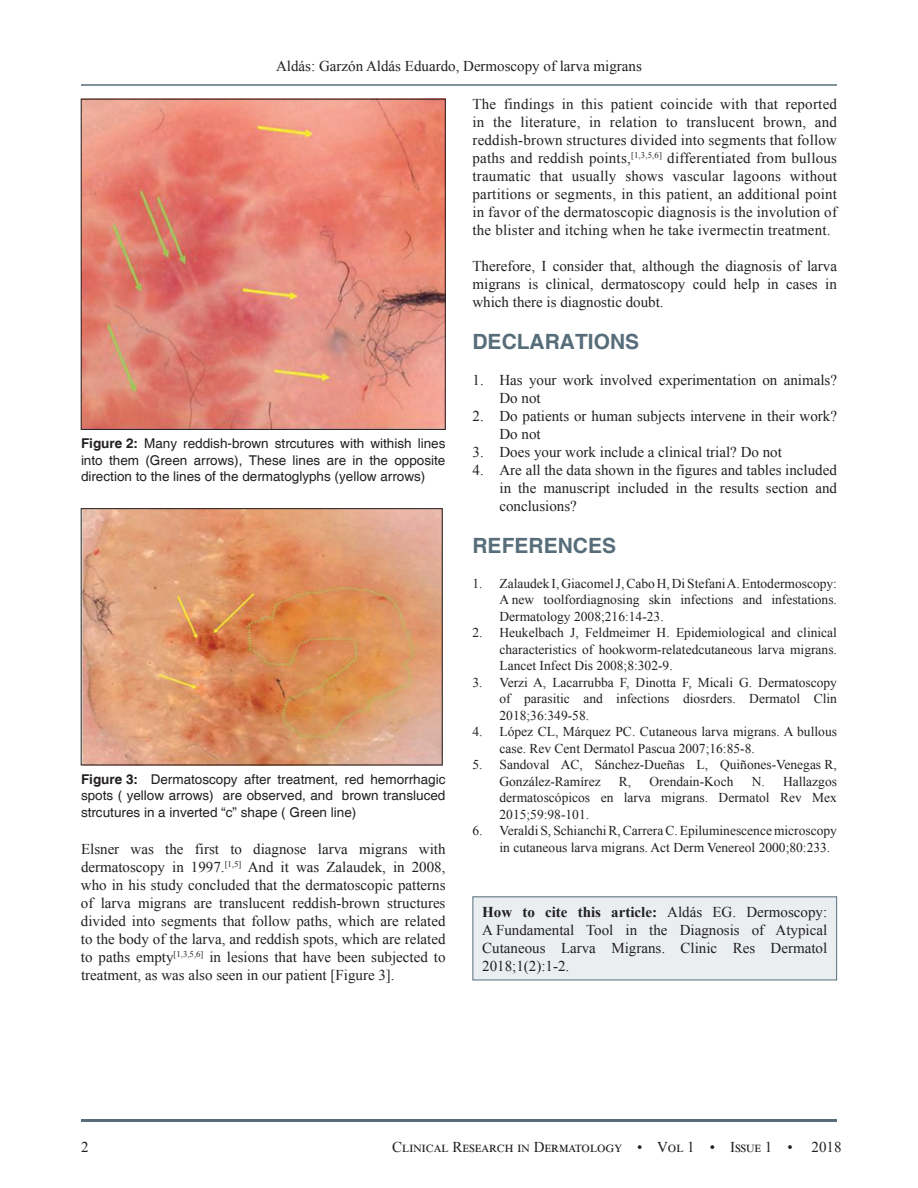
<style>
.page{position:relative;width:918px;height:1188px;background:#fff}
.page>*{position:absolute;margin:0;border:0;box-sizing:border-box;transform-origin:0 0}
.t1{font:700 21px "Helvetica";color:#576e7a}
.t2{font:15px/18px "Times New Roman";color:#231f20;text-align:justify}
.t3{font:13.5px/16.5px "Times New Roman";color:#231f20;text-align:justify}
.t4{font:13.5px/16.5px "Helvetica";color:#231f20;text-align:justify}
.s1{font-weight:700}
</style>
<div class="page">
<hr style="left:81px;top:84px;width:756px;height:2px;background:#576e7a">
<hr style="left:81px;top:1119px;width:756px;height:3px;background:#576e7a">
<div style="left:473px;top:897px;width:364px;height:83px;background:#eaeef0"></div>
<div style="left:472px;top:896px;width:365px;height:84px;border:1px solid #576e7a"></div>
<img style="left:83px;top:101px;width:361px;height:327px">
<div style="left:81px;top:99px;width:365px;height:331px;border:1px solid #231f20"></div>
<img style="left:83px;top:510px;width:357px;height:253px">
<p class="t2" style="left:276px;top:57px;width:367px">Aldás: Garzón Aldás Eduardo, Dermoscopy of larva migrans</p>
<p class="t4" style="left:81px;top:436px;width:366px"><span class="s1">FIGURE 2:</span> Many reddish-brown strcutures with withish lines into them (Green arrows), These lines are in the opposite direction to the lines of the dermatoglyphs (yellow arrows)</p>
<p class="t4" style="left:81px;top:771px;width:366px"><span class="s1">FIGURE 3:</span> Dermatoscopy after treatment, red hemorrhagic spots ( yellow arrows) are observed, and brown transluced strcutures in a inverted “c” shape ( Green line)</p>
<p class="t2" style="left:472px;top:95px;width:366px">The findings in this patient coincide with that reported in the literature, in relation to translucent brown, and reddish-brown structures divided into segments that follow paths and reddish points,<sup>[1,3,5,6]</sup> differentiated from bullous traumatic that usually shows vascular lagoons without partitions or segments, in this patient, an additional point in favor of the dermatoscopic diagnosis is the involution of the blister and itching when he take ivermectin treatment.</p>
<p class="t2" style="left:472px;top:257px;width:366px">Therefore, I consider that, although the diagnosis of larva migrans is clinical, dermatoscopy could help in cases in which there is diagnostic doubt.</p>
<h1 class="t1" style="left:472px;top:329px;width:30px">DECLA</h1>
<h1 class="t1" style="left:545px;top:329px;width:96px">RATIONS</h1>
<p class="t2" style="left:500px;top:371px;width:339px;text-indent:-27px">1. Has your work involved experimentation on animals?<br>Do not</p>
<p class="t2" style="left:500px;top:407px;width:339px;text-indent:-27px">2. Do patients or human subjects intervene in their work?<br>Do not</p>
<p class="t2" style="left:472px;top:443px;width:311px">3. Does your work include a clinical trial? Do not</p>
<p class="t2" style="left:500px;top:461px;width:339px;text-indent:-27px">4. Are all the data shown in the figures and tables included in the manuscript included in the results section and conclusions?</p>
<h1 class="t1" style="left:472px;top:533px;width:15px">REFE</h1>
<h1 class="t1" style="left:529px;top:533px;width:89px">RENCES</h1>
<p class="t3" style="left:500px;top:575px;width:339px;text-indent:-27px">1. Zalaudek I, Giacomel J, Cabo H, Di Stefani A. Entodermoscopy:<br>A new toolfordiagnosing skin infections and infestations.<br>Dermatology 2008;216:14-23.</p>
<p class="t3" style="left:500px;top:624px;width:339px;text-indent:-27px">2. Heukelbach J, Feldmeimer H. Epidemiological and clinical characteristics of hookworm-relatedcutaneous larva migrans.<br>Lancet Infect Dis 2008;8:302-9.</p>
<p class="t3" style="left:500px;top:674px;width:339px;text-indent:-27px">3. Verzi A, Lacarrubba F, Dinotta F, Micali G. Dermatoscopy of parasitic and infections diosrders. Dermatol Clin 2018;36:349-58.</p>
<p class="t3" style="left:500px;top:723px;width:339px;text-indent:-27px">4. López CL, Márquez PC. Cutaneous larva migrans. A bullous case. Rev Cent Dermatol Pascua 2007;16:85-8.</p>
<p class="t3" style="left:500px;top:756px;width:339px;text-indent:-27px">5. Sandoval AC, Sánchez-Dueñas L, Quiñones-Venegas R,<br>González-Ramírez</p>
<p class="t3" style="left:500px;top:773px;width:339px;text-indent:252px">N. Hallazgos dermatoscópicos en larva migrans. Dermatol Rev Mex 2015;59:98-101.</p>
<p class="t3" style="left:472px;top:822px;width:366px">6. Veraldi S, Schianchi R, Carrera C. Epiluminescence microscopy</p>
<p class="t3" style="left:619px;top:773px;width:14px">R,</p>
<p class="t3" style="left:649px;top:773px;width:85px">Orendain-Koch</p>
<p class="t2" style="left:81px;top:840px;width:366px">Elsner was the first to diagnose larva migrans with</p>
<p class="t3" style="left:500px;top:839px;width:332px">in cutaneous larva migrans. Act Derm Venereol 2000;80:233.</p>
<p class="t2" style="left:81px;top:858px;width:366px">dermatoscopy in 1997.<sup>[1,5]</sup> And it was Zalaudek, in 2008, who in his study concluded that the dermatoscopic patterns of larva migrans are translucent reddish-brown structures divided into segments that follow paths, which are related to the body of the larva, and reddish spots, which are related to paths empty<sup>[1,3,5,6]</sup> in lesions that have been subjected to treatment, as was also seen in our patient [Figure 3].</p>
<p class="t2" style="left:482px;top:902px;width:347px"><span class="s1">How to cite this article:</span> Aldás EG. Dermoscopy:<br>A Fundamental Tool in the Diagnosis of Atypical Cutaneous Larva Migrans. Clinic Res Dermatol 2018;1(2):1-2.</p>
<p class="t2" style="left:81px;top:1137px;width:9px">2</p>
<p class="t2" style="left:392px;top:1137px;width:402px">Clinical Research in Dermatology • Vol 1 • Issue 1 •</p>
<p class="t2" style="left:812px;top:1137px;width:31px">2018</p>
</div>
